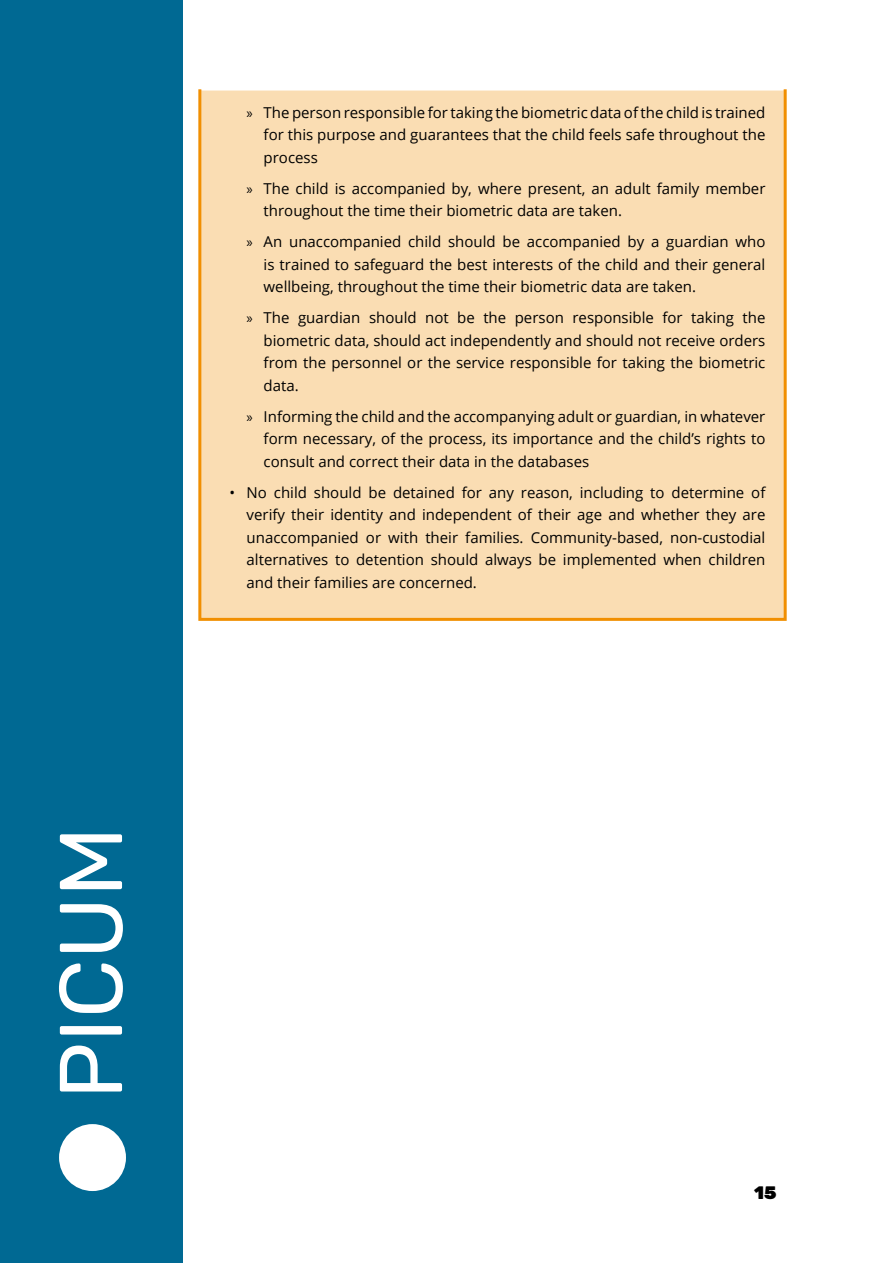
<style>
.page{position:relative;width:893px;height:1263px;background:#fff}
.page>*{position:absolute;margin:0;border:0;box-sizing:border-box;transform-origin:0 0}
.t1{font:88.8px "Rubik";color:#fff}
.t2{font:900 18px "Rubik";color:#000}
.t3{font:15px/22.5px "Open Sans";color:#000;text-align:justify}
.s1{font-family:"Myriad Pro"}
</style>
<div class="page">
<div style="left:199px;top:89px;width:587px;height:530px;background:#faddb3;border:3px solid #f18f01"></div>
<div style="left:0;top:0;width:183px;height:1263px;background:#006993"></div>
<div style="left:59px;top:1124px;width:67px;height:67px;background:#fff;border-radius:50%"></div>
<h1 class="t1" style="left:41px;top:1099px;width:274px;rotate:-90deg">PICUM</h1>
<p class="t3" style="left:264px;top:101px;width:503px;text-indent:-17px"><span class="s1">»</span> The person responsible for taking the biometric data of the child is trained for this purpose and guarantees that the child feels safe throughout the process</p>
<p class="t3" style="left:264px;top:177px;width:503px;text-indent:-17px"><span class="s1">»</span> The child is accompanied by, where present, an adult family member throughout the time their biometric data are taken.</p>
<p class="t3" style="left:264px;top:230px;width:503px;text-indent:-17px"><span class="s1">»</span> An unaccompanied child should be accompanied by a guardian who is trained to safeguard the best interests of the child and their general wellbeing, throughout the time their biometric data are taken.</p>
<p class="t3" style="left:264px;top:306px;width:503px;text-indent:-17px"><span class="s1">»</span> The guardian should not be the person responsible for taking the biometric data, should act independently and should not receive orders from the personnel or the service responsible for taking the biometric data.</p>
<p class="t3" style="left:264px;top:405px;width:503px;text-indent:-17px"><span class="s1">»</span> Informing the child and the accompanying adult or guardian, in whatever form necessary, of the process, its importance and the child’s rights to consult and correct their data in the databases</p>
<p class="t3" style="left:247px;top:481px;width:520px;text-indent:-17px">• No child should be detained for any reason, including to determine of verify their identity and independent of their age and whether they are unaccompanied or with their families. Community-based, non-custodial alternatives to detention should always be implemented when children and their families are concerned.</p>
<p class="t2" style="left:754px;top:1182px;width:24px">15</p>
</div>
